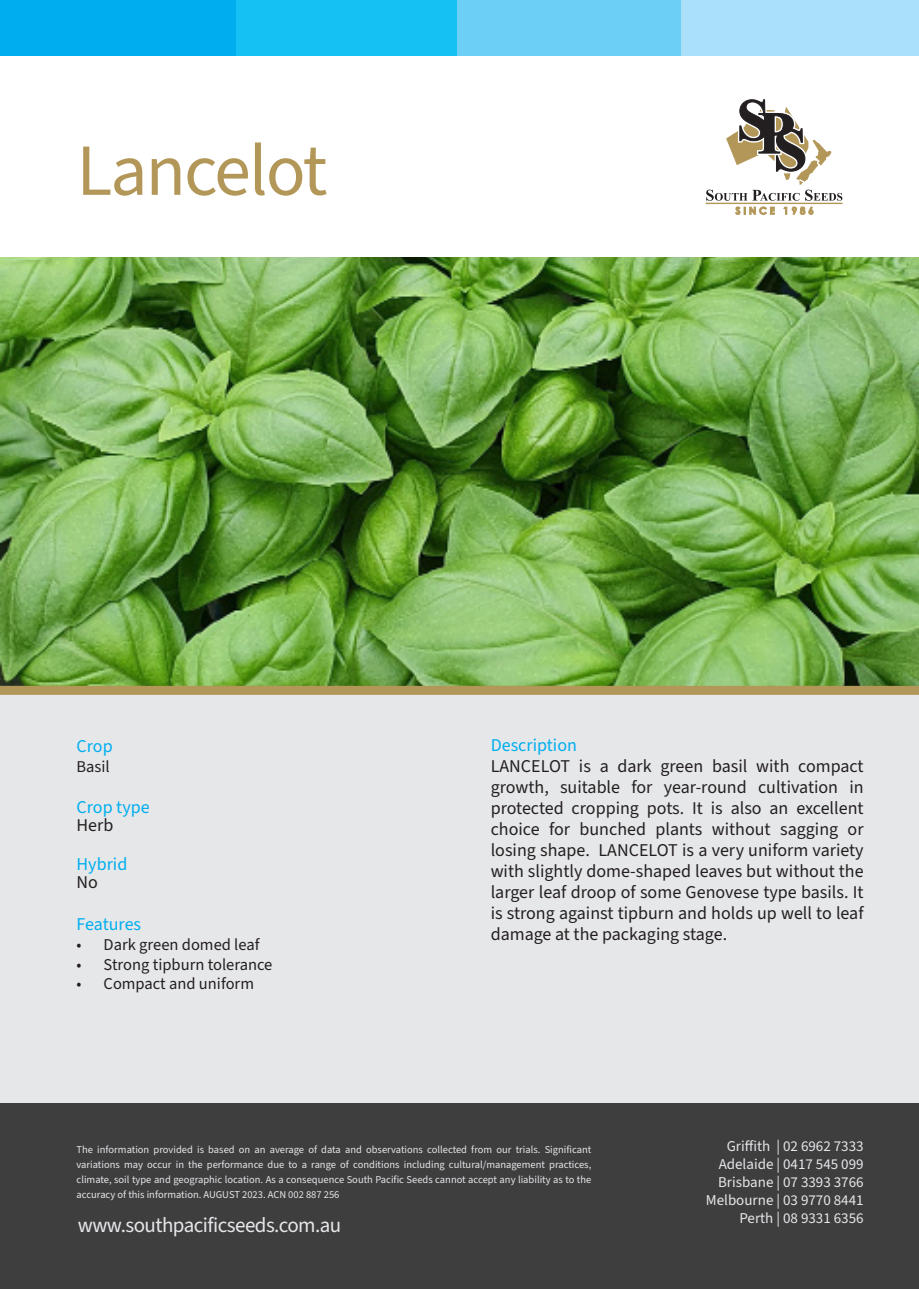
<style>
.page{position:relative;width:919px;height:1289px;background:#fff}
.page>*{position:absolute;margin:0;border:0;box-sizing:border-box;transform-origin:0 0}
.t1{font:73.5px "Source Sans 3";letter-spacing:-.025em;color:#b39758}
.t2{font:21px "Source Sans 3";letter-spacing:-.025em;color:#e6e7e9}
.t3{font:18px/21px "Source Sans 3";color:#231f20;text-align:justify}
.t4{font:18px "Source Sans 3";color:#00aeef}
.t5{font:16.5px "Source Sans 3";color:#231f20}
.t6{font:15px "Source Sans 3";color:#e6e7e9}
.t7{font:10.5px/15px "Source Sans 3";color:#e6e7e9;text-align:justify}
</style>
<div class="page">
<img style="left:0;top:257px;width:918px;height:429px">
<div style="left:0;top:690px;width:918px;height:413px;background:#e6e7e9"></div>
<div style="left:0;top:1103px;width:918px;height:185px;background:#3e3e3f"></div>
<div style="left:0;top:0;width:236px;height:55px;background:#00aeef"></div>
<div style="left:236px;top:0;width:224px;height:55px;background:#15c0f2"></div>
<div style="left:457px;top:0;width:224px;height:55px;background:#6bcff6"></div>
<div style="left:681px;top:0;width:237px;height:55px;background:#aae0f9"></div>
<hr style="left:705px;top:203px;width:137px;height:1px;background:#b39758">
<svg style="left:735px;top:207px;width:39px;height:7px"></svg>
<svg style="left:792px;top:207px;width:21px;height:7px"></svg>
<svg style="left:706px;top:99px;width:136px;height:102px"></svg>
<div style="left:0;top:686px;width:918px;height:9px;background:#b39758"></div>
<p class="t1" style="left:77px;top:124px;width:252px">Lancelot</p>
<p class="t4" style="left:77px;top:735px;width:38px">Crop</p>
<p class="t5" style="left:77px;top:756px;width:35px">Basil</p>
<p class="t4" style="left:77px;top:795px;width:75px">Crop type</p>
<p class="t3" style="left:77px;top:814px;width:38px">Herb</p>
<p class="t4" style="left:77px;top:852px;width:52px">Hybrid</p>
<p class="t3" style="left:77px;top:871px;width:23px">No</p>
<p class="t4" style="left:77px;top:912px;width:66px">Features</p>
<p class="t5" style="left:77px;top:933px;width:184px">• Dark green domed leaf</p>
<p class="t5" style="left:77px;top:953px;width:197px">• Strong tipburn tolerance</p>
<p class="t5" style="left:77px;top:973px;width:179px">• Compact and uniform</p>
<p class="t4" style="left:490px;top:734px;width:88px">Description</p>
<p class="t3" style="left:490px;top:755px;width:374px">LANCELOT is a dark green basil with compact growth, suitable for year-round cultivation in protected cropping pots. It is also an excellent choice for bunched plants without sagging or losing shape. LANCELOT is a very uniform variety with slightly dome-shaped leaves but without the larger leaf droop of some Genovese type basils. It is strong against tipburn and holds up well to leaf damage at the packaging stage.</p>
<p class="t7" style="left:77px;top:1142px;width:516px">The information provided is based on an average of data and observations collected from our trials. Significant variations may occur in the performance due to a range of conditions including cultural/management practices, climate, soil type and geographic location. As a consequence South Pacific Seeds cannot accept any liability as to the accuracy of this information. AUGUST 2023. ACN 002 887 256</p>
<p class="t2" style="left:78px;top:1211px;width:265px">www.southpacificseeds.com.au</p>
<p class="t6" style="left:726px;top:1136px;width:138px">Griffith | 02 6962 7333</p>
<p class="t6" style="left:718px;top:1154px;width:146px">Adelaide | 0417 545 099</p>
<p class="t6" style="left:718px;top:1172px;width:147px">Brisbane | 07 3393 3766</p>
<p class="t6" style="left:705px;top:1190px;width:159px">Melbourne | 03 9770 8441</p>
<p class="t6" style="left:739px;top:1208px;width:126px">Perth | 08 9331 6356</p>
</div>
